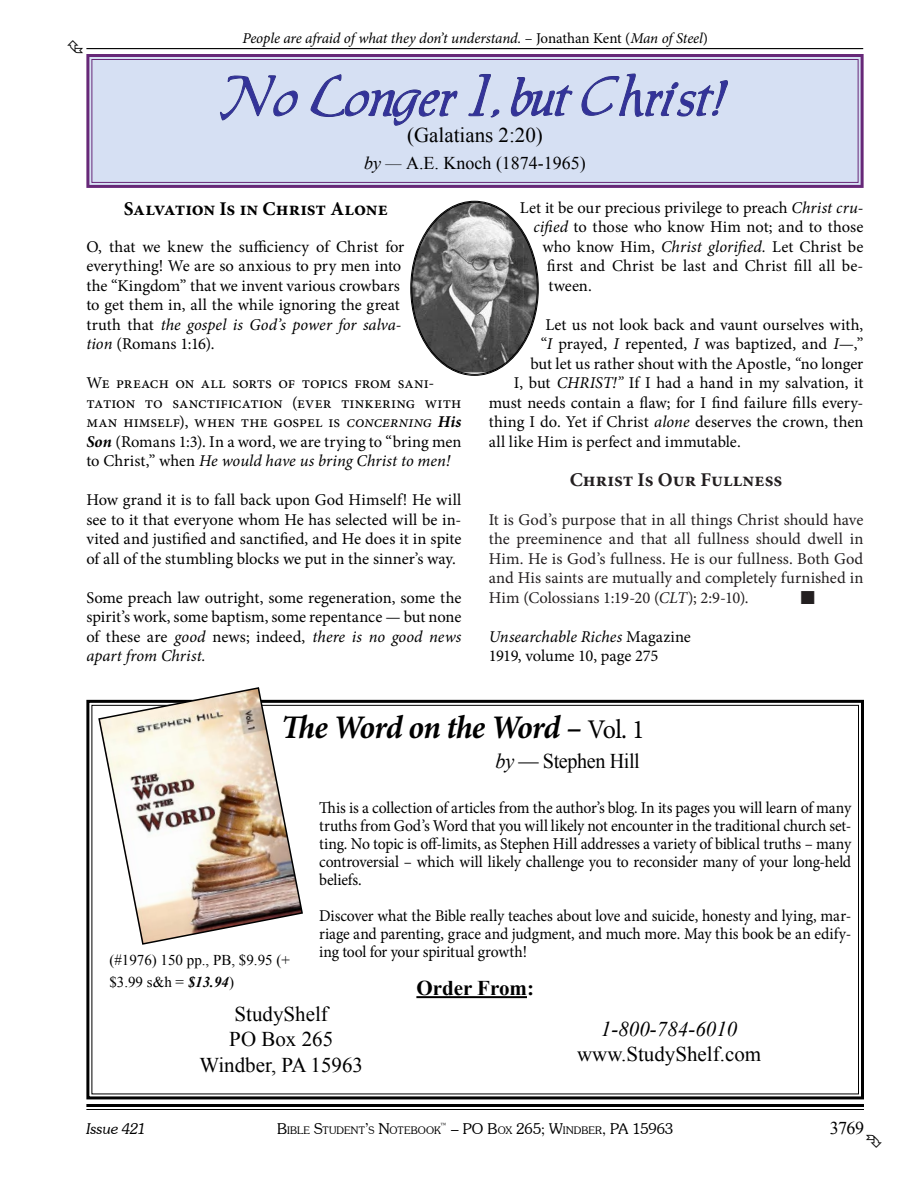
<style>
.page{position:relative;width:918px;height:1188px;background:#fff}
.page>*{position:absolute;margin:0;border:0;box-sizing:border-box;transform-origin:0 0}
.t1{font:54px "Allure SSK";color:#339}
.t2{font:italic 700 33px "Minion Pro";letter-spacing:-.025em;color:#000;scale:.96 1}
.t3{font:21px/25.2px "Times New Roman";color:#000;text-align:center}
.t4{font:italic 21px "Times New Roman";color:#000}
.t5{font:21px "Times New Roman";letter-spacing:-.02em;color:#000;scale:.96 1}
.t6{font:700 21px "Times New Roman";color:#000}
.t7{font:700 19.5px "Minion Pro";letter-spacing:-.01em;color:#000}
.t8{font:700 19.5px "Minion Pro";letter-spacing:.005em;color:#231f20}
.t9{font:18px "Times New Roman";color:#000}
.t10{font:16.5px/19.5px "Minion Pro";color:#000}
.t11{font:16.5px/18px "Minion Pro";color:#000;text-align:justify;scale:.95 1}
.t12{font:16.5px/19.5px "Minion Pro";letter-spacing:.01em;color:#231f20;text-align:justify}
.t13{font:16.5px/19.5px "Minion Pro";letter-spacing:-.03em;color:#000}
.t14{font:italic 15px "Minion Pro";letter-spacing:-.01em;color:#000}
.t15{font:15px/21.6px "Times New Roman";color:#000}
.t16{font:300 15px "Souvenir IT Cby BT";color:#000}
.t17{font:italic 300 15px "Souvenir IT Cby BT";color:#000}
.t18{font:300 10.5px "Souvenir IT Cby BT";letter-spacing:.015em;color:#000}
.t19{font:300 8.7px "Souvenir IT Cby BT";color:#000}
.s1{font-style:normal}
.s2{font-style:italic}
.s3{font-weight:700;font-style:italic}
.s4{font-weight:400;font-style:normal;font-size:27px}
.s5{font-size:15px}
.s6{font-size:10.5px}
</style>
<div class="page">
<hr style="left:86px;top:1104px;width:778px;height:3px;background:#000">
<hr style="left:86px;top:1109px;width:778px;height:1px;background:#000">
<hr style="left:86px;top:48px;width:777px;height:1px;background:#000">
<svg style="left:86px;top:54px;width:778px;height:134px;background:#cbd1e9"></svg>
<div style="left:91px;top:59px;width:768px;height:124px;border:1px solid #672878"></div>
<svg style="left:86px;top:699px;width:778px;height:401px"></svg>
<hr style="left:416px;top:996px;width:111px;height:2px;background:#000">
<img style="left:97px;top:687px;width:207px;height:259px">
<img style="left:411px;top:202px;width:127px;height:170px">
<p class="t14" style="left:242px;top:28px;width:467px">People are afraid of what they don’t understand. <span class="s1">– Jonathan Kent (</span>Man of Steel<span class="s1">)</span></p>
<h1 class="t1" style="left:223px;top:73px;width:506px">No Longer I, but Christ!</h1>
<p class="t3" style="left:407px;top:122px;width:137px">(Galatians 2:20)</p>
<p class="t9" style="left:364px;top:151px;width:223px"><span class="s2">by —</span> A.E. Knoch (1874-1965)</p>
<p class="t7" style="left:124px;top:195px;width:266px">Salvation Is in Christ Alone</p>
<p class="t10" style="left:86px;top:237px;width:320px">O, that we knew the sufficiency of Christ for everything! We are so anxious to pry men into the “Kingdom” that we invent various crowbars to get them in, all the while ignoring the great truth that <span class="s2">the gospel is God’s power for salva&shy;tion</span> (Romans 1:16).</p>
<p class="t10" style="left:86px;top:373px;width:377px">We preach on all sorts of topics from sani&shy;tation to sanctification (ever tinkering with man himself), when the gospel is <span class="s2">concerning</span> <span class="s3">His Son</span> (Romans 1:3). In a word, we are trying to “bring men to Christ,” when <span class="s2">He would have us bring Christ to men!</span></p>
<p class="t10" style="left:86px;top:490px;width:377px;text-align:justify">How grand it is to fall back upon God Himself! He will see to it that everyone whom He has selected will be in&shy;vited and justified and sanctified, and He does it in spite of all of the stumbling blocks we put in the sinner’s way.</p>
<p class="t10" style="left:86px;top:588px;width:377px;text-align:justify">Some preach law outright, some regeneration, some the spirit’s work, some baptism, some repentance — but none of these are <span class="s2">good</span> news; indeed, <span class="s2">there is no good news apart from Christ.</span></p>
<p class="t10" style="left:520px;top:198px;width:345px">Let it be our precious privilege to preach <span class="s2">Christ cru-</span></p>
<p class="t10" style="left:533px;top:218px;width:332px"><span class="s2">cified</span> to those who know Him not; and to those</p>
<p class="t10" style="left:542px;top:237px;width:323px">who know Him, <span class="s2">Christ glorified.</span> Let Christ be</p>
<p class="t10" style="left:547px;top:257px;width:318px">first and Christ be last and Christ fill all be-</p>
<p class="t10" style="left:548px;top:276px;width:45px">tween.</p>
<p class="t10" style="left:545px;top:315px;width:320px">Let us not look back and vaunt ourselves with,</p>
<p class="t10" style="left:541px;top:335px;width:324px">“<span class="s2">I</span> prayed, <span class="s2">I</span> repented, <span class="s2">I</span> was baptized, and <span class="s2">I</span>—,”</p>
<p class="t10" style="left:530px;top:354px;width:335px">but let us rather shout with the Apostle, <span class="s2">“</span>no longer</p>
<p class="t10" style="left:514px;top:374px;width:351px">I, but <span class="s2">CHRIST!”</span> If I had a hand in my salvation, it</p>
<p class="t10" style="left:489px;top:393px;width:376px">must needs contain a flaw; for I find failure fills every-</p>
<p class="t10" style="left:489px;top:413px;width:376px">thing I do. Yet if Christ <span class="s2">alone</span> deserves the crown, then</p>
<p class="t10" style="left:489px;top:432px;width:254px">all like Him is perfect and immutable.</p>
<p class="t8" style="left:570px;top:466px;width:214px">Christ Is Our Fullness</p>
<p class="t12" style="left:489px;top:510px;width:376px">It is God’s purpose that in all things Christ should have the preeminence and that all fullness should dwell in Him. He is God’s fullness. He is our fullness. Both God and His saints are mutually and completely furnished in Him (Colossians 1:19-20 (<span class="s2">CLT</span>); 2:9-10).</p>
<p class="t13" style="left:489px;top:627px;width:204px"><span class="s2">Unsearchable Riches</span> Magazine<br>1919, volume 10, page 275</p>
<h2 class="t2" style="left:281px;top:703px;width:380px">The Word on the Word – <span class="s4">Vol. 1</span></h2>
<p class="t5" style="left:496px;top:746px;width:152px"><span class="s2">by</span> — Stephen Hill</p>
<p class="t11" style="left:319px;top:798px;width:562px">This is a collection of articles from the author’s blog. In its pages you will learn of many truths from God’s Word that you will likely not encounter in the traditional church set&shy;ting. No topic is off-limits, as Stephen Hill addresses a variety of biblical truths – many controversial – which will likely challenge you to reconsider many of your long-held beliefs.</p>
<p class="t11" style="left:319px;top:906px;width:562px">Discover what the Bible really teaches about love and suicide, honesty and lying, mar&shy;riage and parenting, grace and judgment, and much more. May this book be an edify&shy;ing tool for your spiritual growth!</p>
<p class="t15" style="left:109px;top:949px;width:182px">(#1976) 150 pp., PB, $9.95 (+ $3.99 s&amp;h = <span class="s3">$13.94</span>)</p>
<p class="t6" style="left:416px;top:973px;width:119px">Order From:</p>
<p class="t3" style="left:199px;top:1001px;width:165px">StudyShelf<br>PO Box 265<br>Windber, PA 15963</p>
<p class="t4" style="left:601px;top:1014px;width:138px">1-800-784-6010</p>
<p class="t3" style="left:577px;top:1041px;width:186px">www.StudyShelf.com</p>
<p class="t18" style="left:277px;top:1124px;width:165px"><span class="s5">B</span>IBLE <span class="s5">S</span>TUDENT<span class="s5">’</span>S <span class="s5">N</span>OTEBOOK</p>
<p class="t9" style="left:830px;top:1116px;width:36px">3769</p>
<p class="t19" style="left:440px;top:1121px;width:9px">™</p>
<p class="t17" style="left:86px;top:1119px;width:61px">Issue 421</p>
<p class="t16" style="left:451px;top:1119px;width:224px">– PO B<span class="s6">OX</span> 265; W<span class="s6">INDBER</span>, PA 15963</p>
</div>
